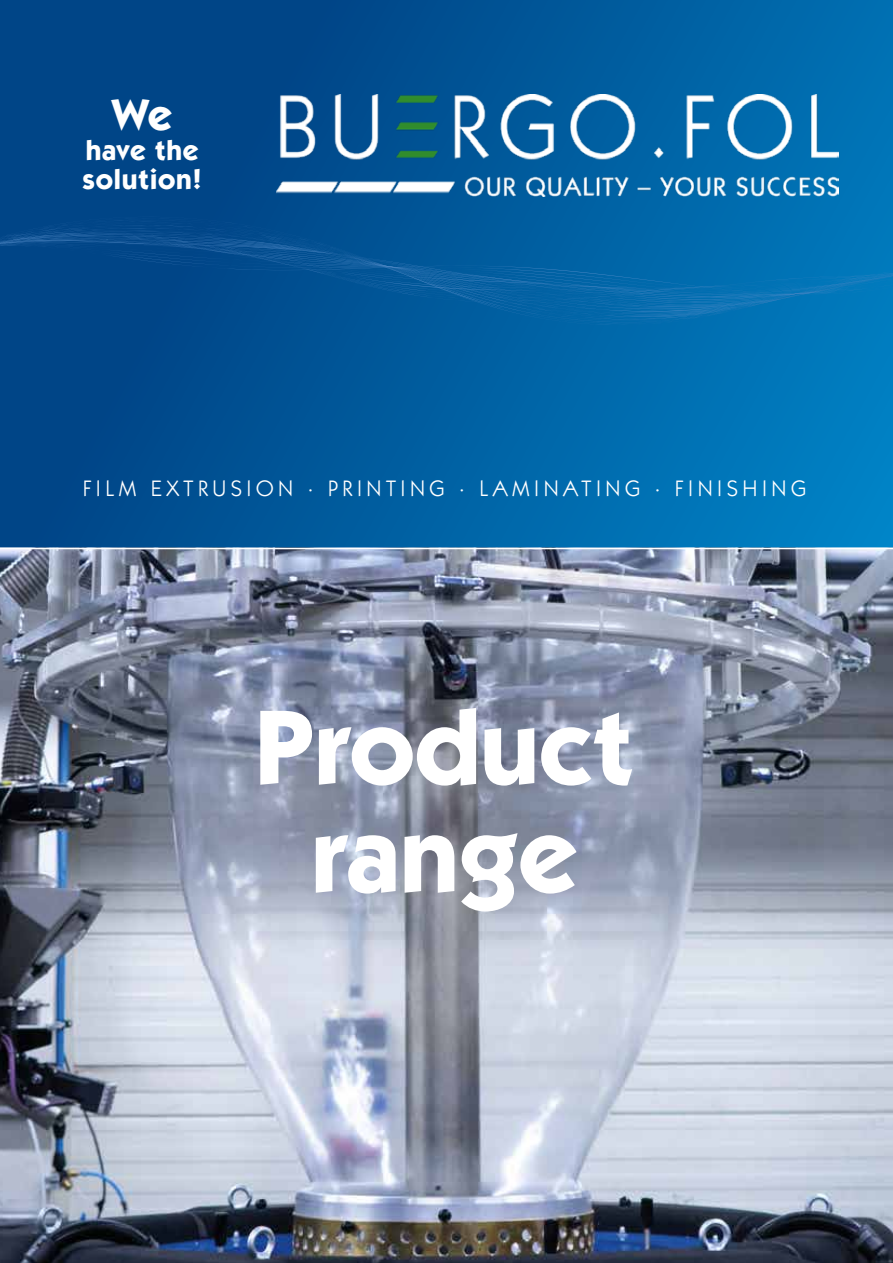
<style>
.page{position:relative;width:893px;height:1263px;background:#fff}
.page>*{position:absolute;margin:0;border:0;box-sizing:border-box;transform-origin:0 0}
.t1{font:700 106.5px/108px "Itc Kabel";color:#fff;text-align:center}
.t2{font:700 43.95px "Itc Kabel";color:#fff}
.t3{font:700 28.35px/29.2px "Itc Kabel";letter-spacing:.02em;color:#fff}
.t4{font:22.5px "Itc Kabel";letter-spacing:.2em;color:#fff}
</style>
<div class="page">
<img style="left:0;top:547px;width:893px;height:716px">
<svg style="left:0;top:0;width:893px;height:547px;background:#005a9c"></svg>
<svg style="left:0;top:217px;width:893px;height:108px;background:#005a9d"></svg>
<svg style="left:0;top:219px;width:893px;height:103px;background:#005a9c"></svg>
<svg style="left:0;top:222px;width:893px;height:98px;background:#005a9c"></svg>
<svg style="left:0;top:225px;width:893px;height:92px;background:#015b9d"></svg>
<svg style="left:0;top:227px;width:893px;height:87px;background:#015b9d"></svg>
<svg style="left:0;top:231px;width:893px;height:80px;background:#025b9d"></svg>
<svg style="left:0;top:234px;width:893px;height:75px;background:#035c9e"></svg>
<svg style="left:0;top:236px;width:893px;height:71px;background:#035c9e"></svg>
<svg style="left:0;top:239px;width:893px;height:65px;background:#045d9f"></svg>
<svg style="left:0;top:241px;width:893px;height:62px;background:#045d9e"></svg>
<svg style="left:0;top:242px;width:893px;height:58px;background:#045d9f"></svg>
<svg style="left:0;top:244px;width:893px;height:54px;background:#045d9e"></svg>
<svg style="left:0;top:295px;width:893px;height:2px;background:#045c9e"></svg>
<svg style="left:0;top:245px;width:893px;height:50px;background:#035c9e"></svg>
<img style="left:276px;top:95px;width:563px;height:101px">
<hr style="left:0;top:548px;width:893px;height:1px;background:#fff">
<h2 class="t2" style="left:112px;top:89px;width:62px">We</h2>
<p class="t3" style="left:83px;top:135px;width:121px">have the solution!</p>
<p class="t4" style="left:83px;top:475px;width:725px">FILM EXTRUSION · PRINTING · LAMINATING · FINISHING</p>
<h1 class="t1" style="left:255px;top:691px;width:380px">Product range</h1>
</div>
